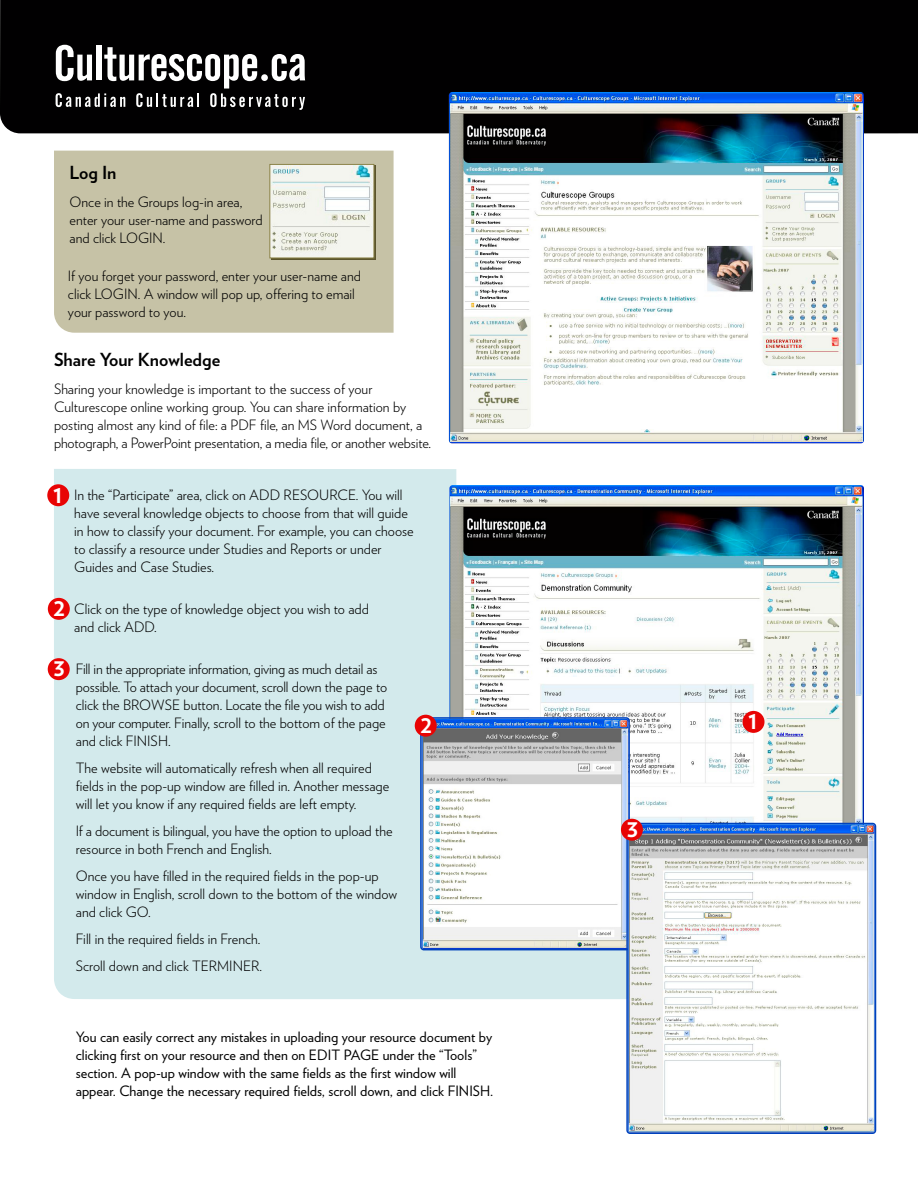
<style>
.page{position:relative;width:918px;height:1188px;background:#fff}
.page>*{position:absolute;margin:0;border:0;box-sizing:border-box;transform-origin:0 0}
.t1{font:700 25.2px "Verlag";color:#fff}
.t2{font:700 18px "Verlag";color:#000}
.t3{font:300 14.25px/18px "Verlag";color:#000}
.t4{font:14.25px/18px "Verlag";color:#000}
</style>
<div class="page">
<div style="left:54px;top:469px;width:572px;height:530px;background:#d3eaec"></div>
<div style="left:0;top:0;width:918px;height:133px;background:#010001"></div>
<svg style="left:56px;top:45px;width:249px;height:65px"></svg>
<img style="left:449px;top:92px;width:415px;height:352px;border-radius:3px">
<div style="left:54px;top:151px;width:340px;height:182px;background:#c6c2a6"></div>
<img style="left:449px;top:485px;width:415px;height:351px;border-radius:3px">
<div style="left:47px;top:484px;width:22px;height:22px;background:#e80404;border-radius:50%"></div>
<div style="left:48px;top:598px;width:22px;height:22px;background:#e80404;border-radius:50%"></div>
<div style="left:48px;top:658px;width:22px;height:22px;background:#e80404;border-radius:50%"></div>
<svg style="left:420px;top:717px;width:210px;height:233px"></svg>
<svg style="left:626px;top:823px;width:250px;height:311px"></svg>
<div style="left:271px;top:166px;width:105px;height:94px;background:#706938"></div>
<img style="left:271px;top:166px;width:101px;height:90px">
<div style="left:269px;top:164px;width:105px;height:94px;border:1px solid #8b8348"></div>
<div style="left:743px;top:711px;width:22px;height:22px;background:#e80404;border-radius:50%"></div>
<div style="left:415px;top:715px;width:22px;height:22px;background:#e80404;border-radius:50%"></div>
<div style="left:621px;top:819px;width:22px;height:22px;background:#e80404;border-radius:50%"></div>
<p class="t2" style="left:70px;top:165px;width:48px">Log In</p>
<p class="t3" style="left:70px;top:195px;width:195px">Once in the Groups log-in area, enter your user-name and password and click LOGIN.</p>
<p class="t3" style="left:68px;top:269px;width:295px">If you forget your password, enter your user-name and click LOGIN. A window will pop up, offering to email your password to you.</p>
<p class="t2" style="left:54px;top:353px;width:168px">Share Your Knowledge</p>
<p class="t3" style="left:54px;top:382px;width:379px">Sharing your knowledge is important to the success of your Culturescope online working group. You can share information by posting almost any kind of file: a PDF file, an MS Word document, a photograph, a PowerPoint presentation, a media file, or another website.</p>
<p class="t3" style="left:74px;top:488px;width:341px">In the “Participate” area, click on ADD RESOURCE. You will have several knowledge objects to choose from that will guide in how to classify your document. For example, you can choose to classify a resource under Studies and Reports or under Guides and Case Studies.</p>
<p class="t3" style="left:74px;top:601px;width:296px">Click on the type of knowledge object you wish to add and click ADD.</p>
<h1 class="t1" style="left:53px;top:484px;width:11px">1</h1>
<h1 class="t1" style="left:54px;top:597px;width:13px">2</h1>
<h1 class="t1" style="left:54px;top:658px;width:13px">3</h1>
<p class="t3" style="left:76px;top:661px;width:313px">Fill in the appropriate information, giving as much detail as possible. To attach your document, scroll down the page to click the BROWSE button. Locate the file you wish to add on your computer. Finally, scroll to the bottom of the page and click FINISH.</p>
<p class="t3" style="left:76px;top:760px;width:315px">The website will automatically refresh when all required fields in the pop-up window are filled in. Another message will let you know if any required fields are left empty.</p>
<p class="t3" style="left:76px;top:823px;width:318px">If a document is bilingual, you have the option to upload the resource in both French and English.</p>
<p class="t3" style="left:76px;top:868px;width:323px">Once you have filled in the required fields in the pop-up window in English, scroll down to the bottom of the window and click GO.</p>
<p class="t3" style="left:76px;top:927px;width:188px;line-height:27px">Fill in the required fields in French.<br>Scroll down and click TERMINER.</p>
<h1 class="t1" style="left:421px;top:714px;width:13px">2</h1>
<h1 class="t1" style="left:748px;top:711px;width:11px">1</h1>
<h1 class="t1" style="left:627px;top:818px;width:13px">3</h1>
<p class="t4" style="left:76px;top:1030px;width:419px">You can easily correct any mistakes in uploading your resource document by clicking first on your resource and then on EDIT PAGE under the “Tools” section. A pop-up window with the same fields as the first window will appear. Change the necessary required fields, scroll down, and click FINISH.</p>
</div>
